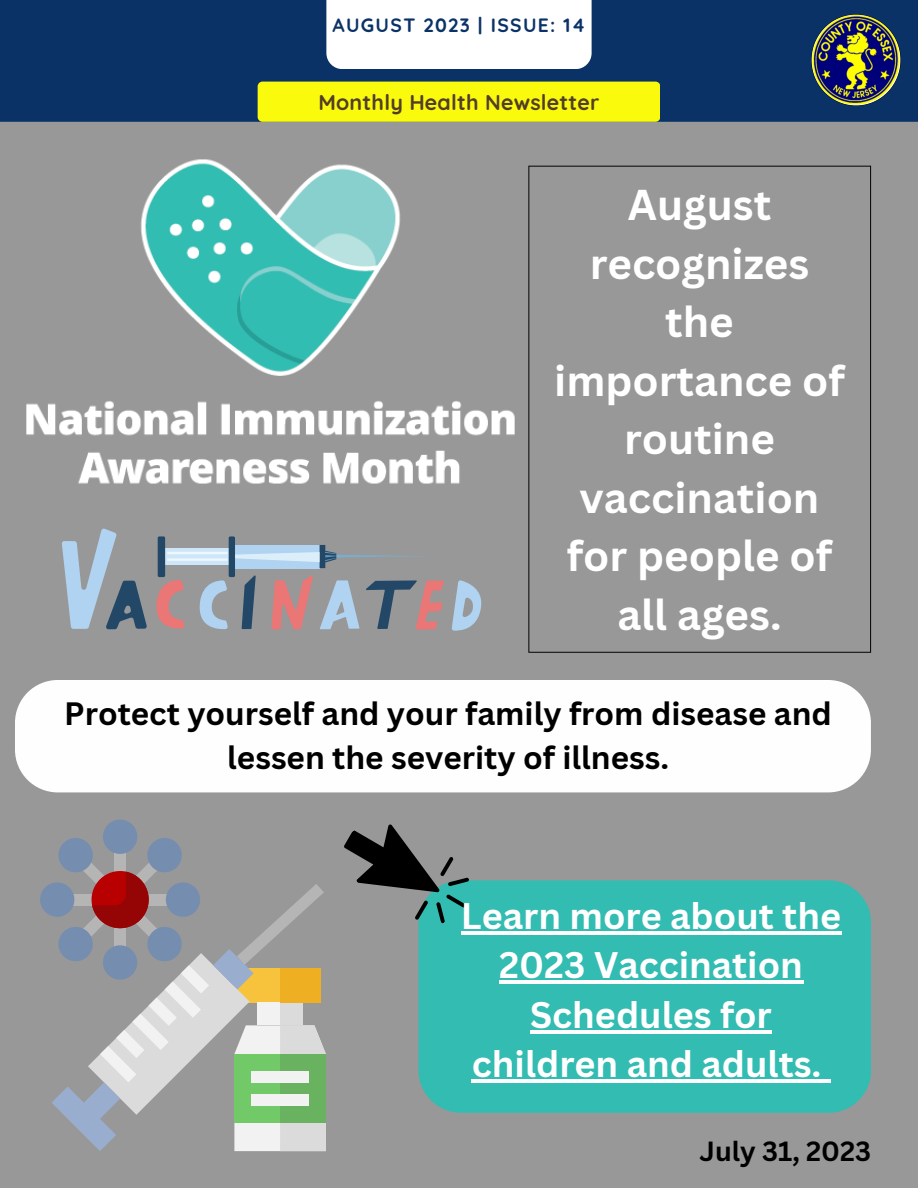
<style>
.page{position:relative;width:918px;height:1188px;background:#989898}
.page>*{position:absolute;margin:0;border:0;box-sizing:border-box;transform-origin:0 0}
.t1{font:700 42px/58.5px "Canva Sans";color:#fff;text-align:center}
.t2{font:700 36px/49.5px "Canva Sans";color:#fff;text-align:center}
.t3{font:700 31.5px/43.8px "Canva Sans";color:#000;text-align:center}
.t4{font:700 27px "Canva Sans";color:#000}
.t5{font:700 21.45px "Quicksand";letter-spacing:.01em;color:#523e27}
.t6{font:700 19.2px "Quicksand";letter-spacing:.07em;color:#0a3266}
</style>
<div class="page">
<div style="left:0;top:0;width:918px;height:122px;background:#0a3266"></div>
<img style="left:812px;top:15px;width:88px;height:91px">
<div style="left:326px;top:0;width:266px;height:69px;background:#fff"></div>
<div style="left:258px;top:82px;width:402px;height:40px;background:#fafa0c;border-radius:5px"></div>
<img style="left:26px;top:159px;width:489px;height:325px">
<svg style="left:528px;top:166px;width:343px;height:487px"></svg>
<div style="left:470px;top:880px;width:401px;height:233px;background:#33bcb2"></div>
<div style="left:15px;top:680px;width:856px;height:112px;background:#fefefe"></div>
<svg style="left:62px;top:528px;width:85px;height:101px"></svg>
<svg style="left:320px;top:580px;width:40px;height:49px"></svg>
<svg style="left:156px;top:580px;width:29px;height:49px"></svg>
<svg style="left:199px;top:580px;width:29px;height:49px"></svg>
<svg style="left:242px;top:575px;width:14px;height:54px"></svg>
<svg style="left:271px;top:575px;width:42px;height:54px"></svg>
<svg style="left:366px;top:580px;width:78px;height:50px"></svg>
<svg style="left:452px;top:580px;width:29px;height:51px"></svg>
<div style="left:164px;top:549px;width:65px;height:16px;background:#cde6f9"></div>
<svg style="left:235px;top:545px;width:189px;height:23px"></svg>
<div style="left:229px;top:536px;width:6px;height:41px;background:#234767;border-radius:2px"></div>
<div style="left:158px;top:536px;width:7px;height:41px;background:#234767;border-radius:2px"></div>
<hr style="left:167px;top:552px;width:61px;height:2px;background:#edf7fc">
<hr style="left:167px;top:558px;width:61px;height:3px;background:#edf7fc">
<svg style="left:40px;top:819px;width:430px;height:332px"></svg>
<hr style="left:461px;top:931px;width:381px;height:3px;background:#fff">
<hr style="left:499px;top:981px;width:304px;height:3px;background:#fff">
<hr style="left:530px;top:1030px;width:242px;height:3px;background:#fff">
<hr style="left:472px;top:1080px;width:350px;height:3px;background:#fff">
<svg style="left:822px;top:1080px;width:8px;height:3px"></svg>
<p class="t6" style="left:332px;top:13px;width:255px">AUGUST 2023 | ISSUE: 14</p>
<p class="t5" style="left:318px;top:89px;width:283px">Monthly Health Newsletter</p>
<p class="t1" style="left:554px;top:175px;width:292px">August recognizes the importance of routine vaccination for people of all ages.</p>
<p class="t3" style="left:64px;top:691px;width:769px">Protect yourself and your family from disease and lessen the severity of illness.</p>
<p class="t2" style="left:461px;top:890px;width:382px">Learn more about the<br>2023 Vaccination<br>Schedules for children and adults.</p>
<p class="t4" style="left:700px;top:1132px;width:173px">July 31, 2023</p>
</div>
